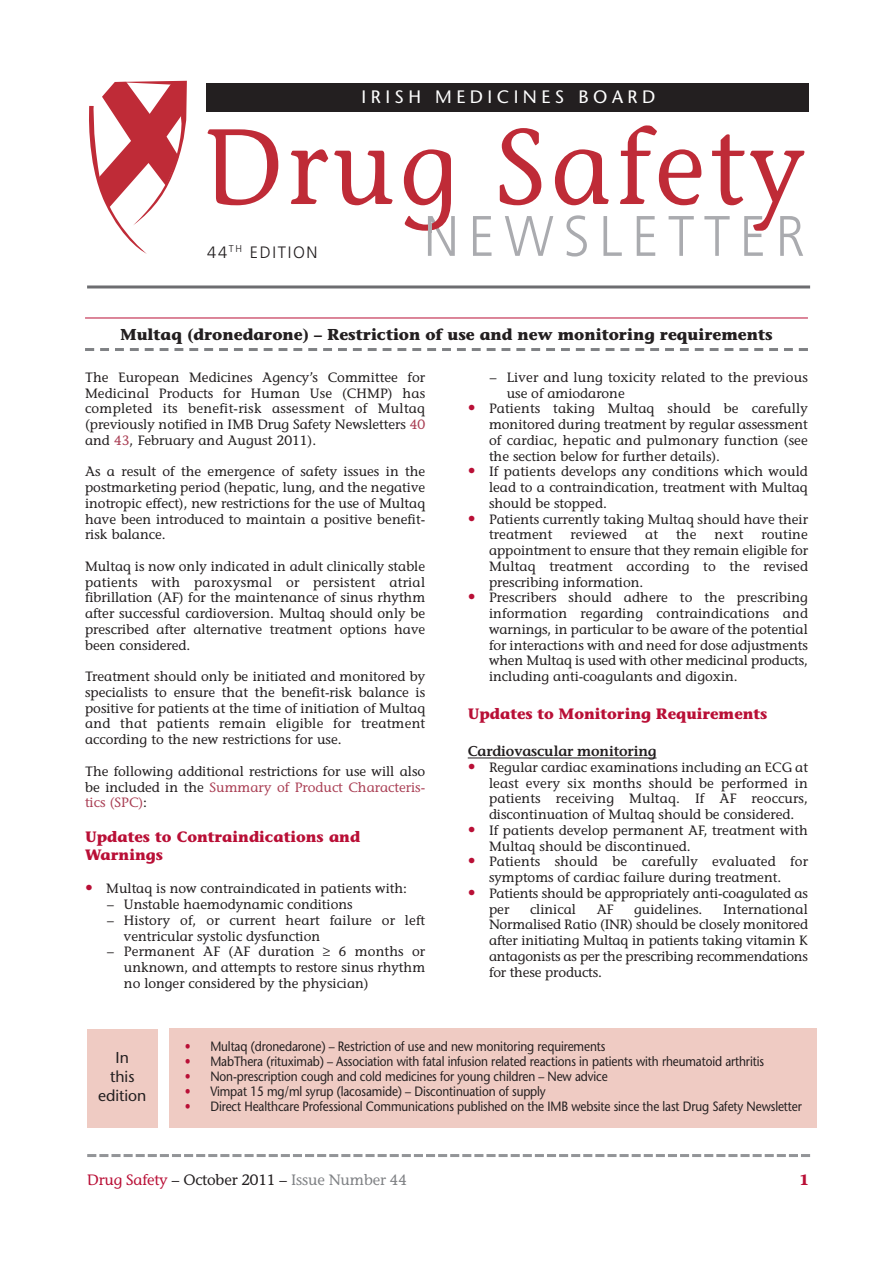
<style>
.page{position:relative;width:893px;height:1263px;background:#fff}
.page>*{position:absolute;margin:0;border:0;box-sizing:border-box;transform-origin:0 0}
.t1{font:300 57px "Frutiger";letter-spacing:.185em;color:#aaabaf;scale:.92 1}
.t2{font:18px "Stone Sans";letter-spacing:.25em;color:#fff}
.t3{font:300 16.5px "Frutiger";letter-spacing:.1em;color:#231f20}
.t4{font:700 15.75px "Stone Informal";color:#231f20}
.t5{font:15.75px/18.9px "Stone Sans";color:#231f20;text-align:center}
.t6{font:700 15px/18px "Stone Informal";color:#b90f36}
.t7{font:15px "Stone Informal";letter-spacing:-.01em;color:#231f20}
.t8{font:600 14.25px "Stone Informal";letter-spacing:-.01em;color:#231f20}
.t9{font:13.5px/15.8px "Stone Informal";color:#231f20;text-align:justify}
.t10{font:13.5px "Stone Sans";letter-spacing:-.01em;color:#231f20;scale:.88 1}
.s1{color:#aa4055}
.s2{font-size:15.75px;color:#b90f36}
.s3{color:#b90f36}
.s4{color:#808285}
</style>
<div class="page">
<hr style="left:468px;top:758px;width:188px;height:1px;background:#231f20">
<svg style="left:87px;top:1154px;width:723px;height:3px"></svg>
<svg style="left:207px;top:129px;width:71px;height:76px"></svg>
<svg style="left:291px;top:149px;width:37px;height:55px"></svg>
<svg style="left:334px;top:151px;width:59px;height:54px"></svg>
<svg style="left:499px;top:128px;width:43px;height:77px"></svg>
<svg style="left:555px;top:149px;width:54px;height:56px"></svg>
<svg style="left:620px;top:125px;width:81px;height:80px"></svg>
<svg style="left:712px;top:134px;width:32px;height:71px"></svg>
<svg style="left:750px;top:151px;width:55px;height:80px"></svg>
<svg style="left:89px;top:81px;width:98px;height:173px"></svg>
<div style="left:206px;top:83px;width:603px;height:29px;background:#231f20"></div>
<svg style="left:404px;top:149px;width:47px;height:84px"></svg>
<hr style="left:87px;top:285px;width:723px;height:3px;background:#6c6d70">
<div style="left:169px;top:1028px;width:647px;height:99px;background:#efcbc3"></div>
<div style="left:87px;top:1029px;width:70px;height:98px;background:#efcbc3"></div>
<hr style="left:85px;top:318px;width:723px;height:1px;background:#b90f36">
<svg style="left:85px;top:348px;width:723px;height:3px"></svg>
<p class="t3" style="left:207px;top:245px;width:112px">44<sup>TH</sup> EDITION</p>
<h2 class="t2" style="left:362px;top:90px;width:295px">IRISH MEDICINES BOARD</h2>
<h1 class="t1" style="left:424px;top:213px;width:415px">NEWSLETTER</h1>
<p class="t4" style="left:120px;top:328px;width:654px">Multaq (dronedarone) – Restriction of use and new monitoring requirements</p>
<p class="t9" style="left:85px;top:369px;width:342px">The European Medicines Agency’s Committee for Medicinal Products for Human Use (CHMP) has completed its benefit-risk assessment of Multaq (previously notified in IMB Drug Safety Newsletters <span class="s1">40 </span>and <span class="s1">43</span>, February and August 2011).</p>
<p class="t9" style="left:85px;top:464px;width:342px">As a result of the emergence of safety issues in the postmarketing period (hepatic, lung, and the negative inotropic effect), new restrictions for the use of Multaq have been introduced to maintain a positive benefit&shy;risk balance.</p>
<p class="t9" style="left:85px;top:558px;width:342px">Multaq is now only indicated in adult clinically stable patients with paroxysmal or persistent atrial fibrillation (AF) for the maintenance of sinus rhythm after successful cardioversion. Multaq should only be prescribed after alternative treatment options have been considered.</p>
<p class="t9" style="left:85px;top:669px;width:342px">Treatment should only be initiated and monitored by specialists to ensure that the benefit-risk balance is positive for patients at the time of initiation of Multaq and that patients remain eligible for treatment according to the new restrictions for use.</p>
<p class="t9" style="left:85px;top:763px;width:342px">The following additional restrictions for use will also be included in the <span class="s1">Summary of Product Characteris&shy;tics (SPC)</span>:</p>
<p class="t6" style="left:85px;top:829px;width:277px">Updates to Contraindications and<br>Warnings</p>
<p class="t9" style="left:85px;top:881px;width:323px"><span class="s2">•</span> Multaq is now contraindicated in patients with:</p>
<p class="t9" style="left:107px;top:897px;width:247px">– Unstable haemodynamic conditions</p>
<p class="t9" style="left:124px;top:912px;width:303px;text-indent:-17px">– History of, or current heart failure or left ventricular systolic dysfunction</p>
<p class="t9" style="left:124px;top:944px;width:303px;text-indent:-17px">– Permanent AF (AF duration ≥ 6 months or unknown, and attempts to restore sinus rhythm no longer considered by the physician)</p>
<p class="t9" style="left:507px;top:369px;width:303px;text-indent:-17px">– Liver and lung toxicity related to the previous use of amiodarone</p>
<p class="t9" style="left:489px;top:401px;width:320px;text-indent:-21px"><span class="s2">•</span> Patients taking Multaq should be carefully monitored during treatment by regular assessment of cardiac, hepatic and pulmonary function (see the section below for further details).</p>
<p class="t9" style="left:489px;top:464px;width:320px;text-indent:-21px"><span class="s2">•</span> If patients develops any conditions which would lead to a contraindication, treatment with Multaq should be stopped.</p>
<p class="t9" style="left:489px;top:511px;width:320px;text-indent:-21px"><span class="s2">•</span> Patients currently taking Multaq should have their treatment</p>
<p class="t9" style="left:571px;top:527px;width:58px">reviewed</p>
<p class="t9" style="left:645px;top:527px;width:14px">at</p>
<p class="t9" style="left:676px;top:527px;width:22px">the</p>
<p class="t9" style="left:714px;top:527px;width:30px">next</p>
<p class="t9" style="left:489px;top:527px;width:320px;text-indent:272px">routine appointment to ensure that they remain eligible for Multaq treatment according to the revised prescribing information.</p>
<p class="t9" style="left:489px;top:590px;width:320px;text-indent:-21px"><span class="s2">•</span> Prescribers should adhere to the prescribing information regarding contraindications and warnings, in particular to be aware of the potential for interactions with and need for dose adjustments when Multaq is used with other medicinal products, including anti-coagulants and digoxin.</p>
<p class="t6" style="left:468px;top:706px;width:301px">Updates to Monitoring Requirements</p>
<p class="t8" style="left:468px;top:746px;width:190px">Cardiovascular monitoring</p>
<p class="t9" style="left:489px;top:759px;width:320px;text-indent:-21px"><span class="s2">•</span> Regular cardiac examinations including an ECG at least every six months should be performed in patients receiving Multaq. If AF reoccurs, discontinuation of Multaq should be considered.</p>
<p class="t9" style="left:489px;top:822px;width:320px;text-indent:-21px"><span class="s2">•</span> If patients develop permanent AF, treatment with<br>Multaq should be discontinued.</p>
<p class="t9" style="left:468px;top:854px;width:342px;text-align:center"><span class="s2">•</span> Patients should be carefully evaluated for symptoms of cardiac failure during treatment.</p>
<p class="t9" style="left:489px;top:885px;width:320px;text-indent:-21px"><span class="s2">•</span> Patients should be appropriately anti-coagulated as per</p>
<p class="t9" style="left:489px;top:901px;width:320px;text-indent:234px">International Normalised Ratio (INR) should be closely monitored after initiating Multaq in patients taking vitamin K antagonists as per the prescribing recommendations for these products.</p>
<p class="t9" style="left:530px;top:901px;width:47px">clinical</p>
<p class="t9" style="left:597px;top:901px;width:18px">AF</p>
<p class="t9" style="left:634px;top:901px;width:70px">guidelines.</p>
<p class="t5" style="left:98px;top:1050px;width:50px">In<br>this edition</p>
<p class="t10" style="left:185px;top:1041px;width:479px"><span class="s3">•</span> Multaq (dronedarone) – Restriction of use and new monitoring requirements</p>
<p class="t10" style="left:185px;top:1056px;width:660px"><span class="s3">•</span> MabThera (rituximab) – Association with fatal infusion related reactions in patients with rheumatoid arthritis</p>
<p class="t10" style="left:185px;top:1071px;width:482px"><span class="s3">•</span> Non-prescription cough and cold medicines for young children – New advice</p>
<p class="t10" style="left:185px;top:1086px;width:412px"><span class="s3">•</span> Vimpat 15 mg/ml syrup (lacosamide) – Discontinuation of supply</p>
<p class="t10" style="left:185px;top:1101px;width:703px"><span class="s3">•</span> Direct Healthcare Professional Communications published on the IMB website since the last Drug Safety Newsletter</p>
<p class="t7" style="left:87px;top:1171px;width:321px"><span class="s3">Drug Safety</span> – October 2011 – <span class="s4">Issue Number 44</span></p>
<p class="t6" style="left:799px;top:1172px;width:11px">1</p>
</div>
